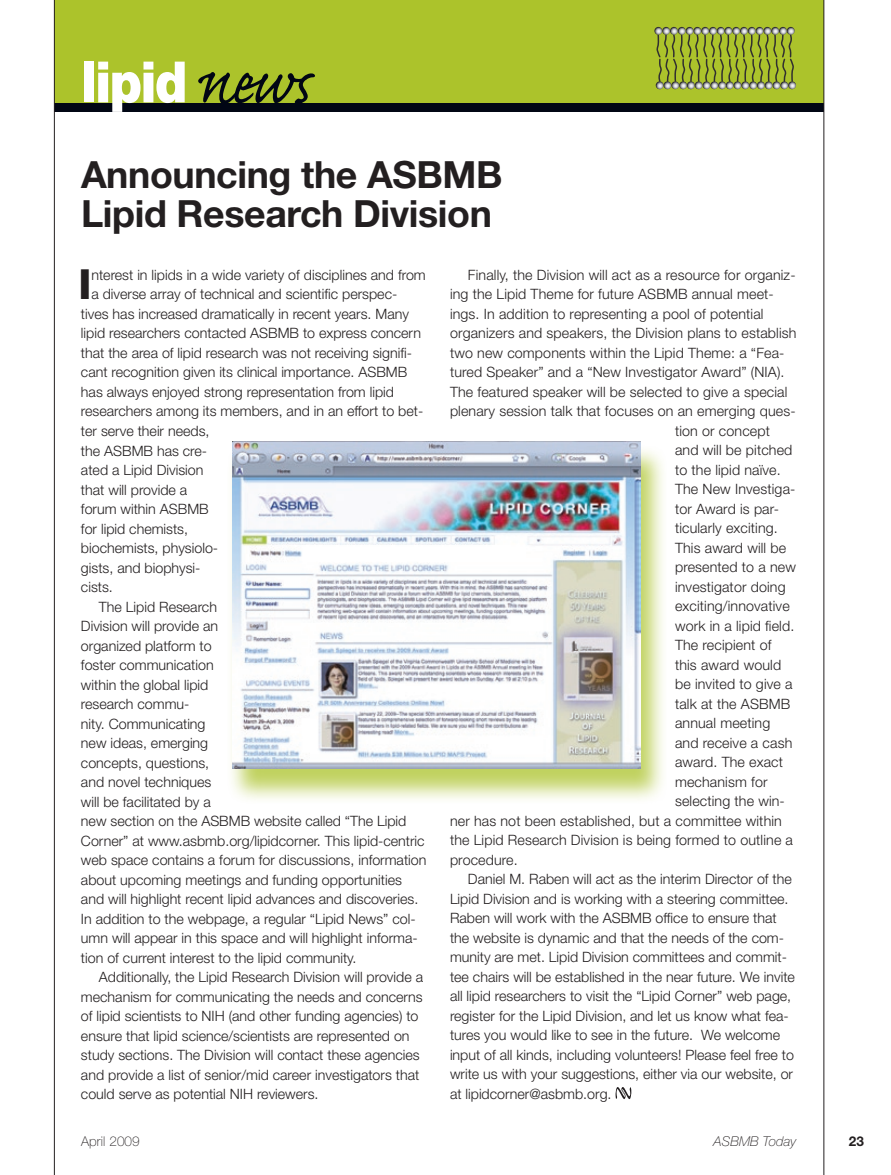
<style>
.page{position:relative;width:891px;height:1175px;background:#fff}
.page>*{position:absolute;margin:0;border:0;box-sizing:border-box;transform-origin:0 0}
.t1{font:900 57px "Helvetica Neue LT Std";color:#fff;scale:.88 1}
.t2{font:800 41.55px "Helvetica Neue LT Std";color:#231f20}
.t3{font:700 37.5px/39px "Helvetica Neue LT Std";letter-spacing:-.01em;color:#231f20}
.t4{font:300 14.25px "Helvetica Neue LT Std";color:#231f20}
.t5{font:italic 100 13.5px "Helvetica Neue LT Std";letter-spacing:.01em;color:#231f20}
.t6{font:100 13.5px "Helvetica Neue LT Std";letter-spacing:.01em;color:#231f20}
.t7{font:700 13.5px "Helvetica Neue LT Std";color:#231f20}
.s1{font-family:"Caflisch Script Pro";font-weight:400;font-size:82.5px;color:#010614}
</style>
<div class="page">
<div style="left:54px;top:0;width:770px;height:111px;background:#010614"></div>
<div style="left:54px;top:0;width:770px;height:102px;background:#acc32b"></div>
<hr style="left:54px;top:0;width:1px;height:1174px;background:#231f20">
<hr style="left:824px;top:0;width:1px;height:1174px;background:#231f20">
<div style="left:226px;top:443px;width:441px;height:361px;background:#acc32b;opacity:.75"></div>
<img style="left:233px;top:442px;width:408px;height:326px">
<svg style="left:654px;top:26px;width:142px;height:86px"></svg>
<svg style="left:616px;top:1087px;width:16px;height:12px"></svg>
<h1 class="t1" style="left:81px;top:48px;width:264px">lipid <span class="s1">news</span></h1>
<h3 class="t3" style="left:81px;top:155px;width:423px">Announcing the ASBMB<br>Lipid Research Division</h3>
<h2 class="t2" style="left:78px;top:260px;width:15px">I</h2>
<p class="t4" style="left:91px;top:266px;width:336px">nterest in lipids in a wide variety of disciplines and from</p>
<p class="t4" style="left:91px;top:286px;width:307px">a diverse array of technical and scientific perspec-</p>
<p class="t4" style="left:81px;top:305px;width:330px">tives has increased dramatically in recent years. Many</p>
<p class="t4" style="left:81px;top:325px;width:342px">lipid researchers contacted ASBMB to express concern</p>
<p class="t4" style="left:81px;top:344px;width:333px">that the area of lipid research was not receiving signifi-</p>
<p class="t4" style="left:81px;top:364px;width:328px">cant recognition given its clinical importance. ASBMB</p>
<p class="t4" style="left:81px;top:383px;width:315px">has always enjoyed strong representation from lipid</p>
<p class="t4" style="left:81px;top:403px;width:344px">researchers among its members, and in an effort to bet-</p>
<p class="t4" style="left:81px;top:422px;width:130px">ter serve their needs,</p>
<p class="t4" style="left:81px;top:442px;width:128px">the ASBMB has cre-</p>
<p class="t4" style="left:81px;top:461px;width:124px">ated a Lipid Division</p>
<p class="t4" style="left:81px;top:481px;width:108px">that will provide a</p>
<p class="t4" style="left:81px;top:500px;width:129px">forum within ASBMB</p>
<p class="t4" style="left:81px;top:520px;width:109px">for lipid chemists,</p>
<p class="t4" style="left:81px;top:539px;width:139px">biochemists, physiolo-</p>
<p class="t4" style="left:81px;top:558px;width:121px">gists, and biophysi-</p>
<p class="t4" style="left:81px;top:578px;width:33px">cists.</p>
<p class="t4" style="left:99px;top:597px;width:120px">The Lipid Research</p>
<p class="t4" style="left:81px;top:617px;width:139px">Division will provide an</p>
<p class="t4" style="left:81px;top:636px;width:132px">organized platform to</p>
<p class="t4" style="left:81px;top:656px;width:134px">foster communication</p>
<p class="t4" style="left:81px;top:675px;width:129px">within the global lipid</p>
<p class="t4" style="left:81px;top:695px;width:110px">research commu-</p>
<p class="t4" style="left:81px;top:714px;width:126px">nity. Communicating</p>
<p class="t4" style="left:81px;top:734px;width:129px">new ideas, emerging</p>
<p class="t4" style="left:81px;top:753px;width:130px">concepts, questions,</p>
<p class="t4" style="left:81px;top:773px;width:132px">and novel techniques</p>
<p class="t4" style="left:81px;top:792px;width:131px">will be facilitated by a</p>
<p class="t4" style="left:81px;top:812px;width:327px">new section on the ASBMB website called “The Lipid</p>
<p class="t4" style="left:81px;top:831px;width:345px">Corner” at www.asbmb.org/lipidcorner. This lipid-centric</p>
<p class="t4" style="left:81px;top:851px;width:347px">web space contains a forum for discussions, information</p>
<p class="t4" style="left:81px;top:870px;width:322px">about upcoming meetings and funding opportunities</p>
<p class="t4" style="left:81px;top:890px;width:339px">and will highlight recent lipid advances and discoveries.</p>
<p class="t4" style="left:81px;top:909px;width:336px">In addition to the webpage, a regular “Lipid News” col-</p>
<p class="t4" style="left:81px;top:929px;width:338px">umn will appear in this space and will highlight informa-</p>
<p class="t4" style="left:81px;top:948px;width:277px">tion of current interest to the lipid community.</p>
<p class="t4" style="left:99px;top:968px;width:326px">Additionally, the Lipid Research Division will provide a</p>
<p class="t4" style="left:81px;top:987px;width:343px">mechanism for communicating the needs and concerns</p>
<p class="t4" style="left:81px;top:1007px;width:339px">of lipid scientists to NIH (and other funding agencies) to</p>
<p class="t4" style="left:81px;top:1026px;width:330px">ensure that lipid science/scientists are represented on</p>
<p class="t4" style="left:81px;top:1046px;width:340px">study sections. The Division will contact these agencies</p>
<p class="t4" style="left:81px;top:1065px;width:340px">and provide a list of senior/mid career investigators that</p>
<p class="t4" style="left:81px;top:1085px;width:239px">could serve as potential NIH reviewers.</p>
<p class="t4" style="left:468px;top:266px;width:329px">Finally, the Division will act as a resource for organiz-</p>
<p class="t4" style="left:450px;top:285px;width:325px">ing the Lipid Theme for future ASBMB annual meet-</p>
<p class="t4" style="left:450px;top:305px;width:315px">ings. In addition to representing a pool of potential</p>
<p class="t4" style="left:450px;top:324px;width:348px">organizers and speakers, the Division plans to establish</p>
<p class="t4" style="left:450px;top:344px;width:336px">two new components within the Lipid Theme: a “Fea-</p>
<p class="t4" style="left:450px;top:363px;width:336px">tured Speaker” and a “New Investigator Award” (NIA).</p>
<p class="t4" style="left:450px;top:383px;width:339px">The featured speaker will be selected to give a special</p>
<p class="t4" style="left:450px;top:402px;width:347px">plenary session talk that focuses on an emerging ques-</p>
<p class="t4" style="left:675px;top:422px;width:96px">tion or concept</p>
<p class="t4" style="left:675px;top:441px;width:119px">and will be pitched</p>
<p class="t4" style="left:675px;top:461px;width:107px">to the lipid naïve.</p>
<p class="t4" style="left:675px;top:480px;width:122px">The New Investiga-</p>
<p class="t4" style="left:675px;top:500px;width:105px">tor Award is par-</p>
<p class="t4" style="left:675px;top:519px;width:104px">ticularly exciting.</p>
<p class="t4" style="left:675px;top:539px;width:113px">This award will be</p>
<p class="t4" style="left:675px;top:558px;width:122px">presented to a new</p>
<p class="t4" style="left:675px;top:578px;width:112px">investigator doing</p>
<p class="t4" style="left:675px;top:597px;width:116px">exciting/innovative</p>
<p class="t4" style="left:675px;top:617px;width:121px">work in a lipid field.</p>
<p class="t4" style="left:675px;top:636px;width:98px">The recipient of</p>
<p class="t4" style="left:675px;top:656px;width:108px">this award would</p>
<p class="t4" style="left:675px;top:675px;width:119px">be invited to give a</p>
<p class="t4" style="left:675px;top:695px;width:117px">talk at the ASBMB</p>
<p class="t4" style="left:675px;top:714px;width:97px">annual meeting</p>
<p class="t4" style="left:675px;top:734px;width:119px">and receive a cash</p>
<p class="t4" style="left:675px;top:753px;width:110px">award. The exact</p>
<p class="t4" style="left:675px;top:773px;width:94px">mechanism for</p>
<p class="t4" style="left:675px;top:792px;width:111px">selecting the win-</p>
<p class="t4" style="left:450px;top:812px;width:333px">ner has not been established, but a committee within</p>
<p class="t4" style="left:450px;top:831px;width:345px">the Lipid Research Division is being formed to outline a</p>
<p class="t4" style="left:450px;top:851px;width:69px">procedure.</p>
<p class="t4" style="left:468px;top:870px;width:325px">Daniel M. Raben will act as the interim Director of the</p>
<p class="t4" style="left:450px;top:890px;width:340px">Lipid Division and is working with a steering committee.</p>
<p class="t4" style="left:450px;top:909px;width:328px">Raben will work with the ASBMB office to ensure that</p>
<p class="t4" style="left:450px;top:929px;width:336px">the website is dynamic and that the needs of the com-</p>
<p class="t4" style="left:450px;top:948px;width:338px">munity are met. Lipid Division committees and commit-</p>
<p class="t4" style="left:450px;top:968px;width:346px">tee chairs will be established in the near future. We invite</p>
<p class="t4" style="left:450px;top:987px;width:343px">all lipid researchers to visit the “Lipid Corner” web page,</p>
<p class="t4" style="left:450px;top:1007px;width:340px">register for the Lipid Division, and let us know what fea-</p>
<p class="t4" style="left:450px;top:1026px;width:332px">tures you would like to see in the future. We welcome</p>
<p class="t4" style="left:450px;top:1046px;width:345px">input of all kinds, including volunteers! Please feel free to</p>
<p class="t4" style="left:450px;top:1065px;width:345px">write us with your suggestions, either via our website, or</p>
<p class="t4" style="left:450px;top:1085px;width:163px">at lipidcorner@asbmb.org.</p>
<p class="t6" style="left:81px;top:1133px;width:60px">April 2009</p>
<p class="t5" style="left:713px;top:1133px;width:84px">ASBMB Today</p>
<p class="t7" style="left:849px;top:1132px;width:17px">23</p>
</div>
